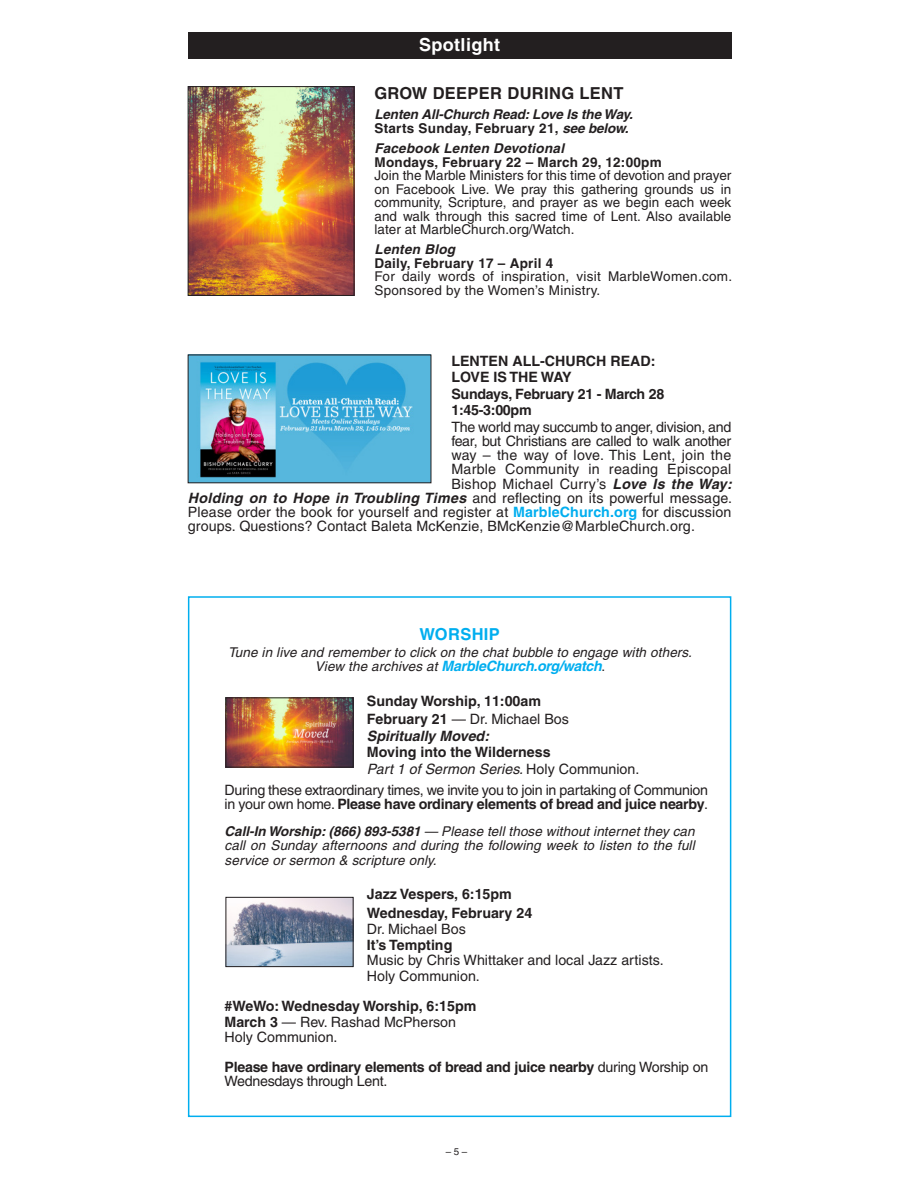
<style>
.page{position:relative;width:918px;height:1188px;background:#fff}
.page>*{position:absolute;margin:0;border:0;box-sizing:border-box;transform-origin:0 0}
.t1{font:700 18px "Helvetica";letter-spacing:.02em;color:#fff}
.t2{font:700 16.5px "Helvetica";letter-spacing:.02em;color:#231f20}
.t3{font:700 16.5px "Helvetica";letter-spacing:.02em;color:#00aeef}
.t4{font:14.25px "Helvetica";color:#231f20}
.t5{font:14.25px/14.2px "Helvetica";letter-spacing:-.02em;color:#231f20}
.t6{font:700 14.25px "Helvetica";color:#231f20}
.t7{font:700 14.25px/14.2px "Helvetica";letter-spacing:-.02em;color:#231f20}
.t8{font:14.25px "Helvetica";letter-spacing:.02em;color:#231f20}
.t9{font:italic 700 14.25px "Helvetica";letter-spacing:-.02em;color:#00aeef}
.t10{font:italic 14.25px "Helvetica";color:#231f20}
.t11{font:italic 700 14.25px "Helvetica";color:#231f20}
.t12{font:13.5px/13.5px "Helvetica";letter-spacing:.02em;color:#231f20;text-align:justify}
.t13{font:italic 13.5px/14.2px "Helvetica";letter-spacing:.01em;color:#231f20;text-align:justify}
.t14{font:700 13.5px "Helvetica";letter-spacing:.02em;color:#231f20}
.t15{font:italic 700 13.5px "Helvetica";letter-spacing:-.01em;color:#231f20}
.t16{font:italic 700 13.5px "Helvetica";letter-spacing:.01em;color:#231f20}
.t17{font:9.75px "Helvetica";color:#231f20}
.s1{font-style:italic}
.s2{font-weight:700;font-style:italic}
.s3{font-weight:700;color:#00aeef}
.s4{font-weight:400;font-size:13.5px;color:#231f20}
.s5{font-weight:400;font-style:normal;font-size:13.5px;color:#231f20}
.s6{font-weight:700}
.s7{font-style:normal}
.s8{font-weight:400}
</style>
<div class="page">
<div style="left:188px;top:32px;width:543px;height:27px;background:#231f20"></div>
<img style="left:190px;top:357px;width:239px;height:124px">
<img style="left:190px;top:88px;width:162px;height:206px">
<div style="left:188px;top:86px;width:166px;height:210px;border:1px solid #231f20"></div>
<div style="left:188px;top:596px;width:543px;height:521px;border:2px solid #00aeef"></div>
<img style="left:228px;top:700px;width:123px;height:65px">
<div style="left:226px;top:698px;width:127px;height:69px;border:1px solid #231f20"></div>
<img style="left:228px;top:899px;width:123px;height:66px">
<div style="left:226px;top:897px;width:127px;height:70px;border:1px solid #231f20"></div>
<p class="t1" style="left:419px;top:33px;width:82px">Spotlight</p>
<p class="t2" style="left:374px;top:83px;width:251px">GROW DEEPER DURING LENT</p>
<p class="t15" style="left:374px;top:106px;width:260px">Lenten All-Church Read: Love Is the Way.</p>
<p class="t14" style="left:374px;top:120px;width:256px">Starts Sunday, February 21, <span class="s1">see below.</span></p>
<p class="t16" style="left:374px;top:140px;width:191px">Facebook Lenten Devotional</p>
<p class="t14" style="left:374px;top:154px;width:289px">Mondays, February 22 – March 29, 12:00pm</p>
<p class="t12" style="left:374px;top:169px;width:358px">Join the Marble Ministers for this time of devotion and prayer on Facebook Live. We pray this gathering grounds us in community, Scripture, and prayer as we begin each week and walk through this sacred time of Lent. Also available later at MarbleChurch.org/Watch.</p>
<p class="t16" style="left:374px;top:241px;width:82px">Lenten Blog</p>
<p class="t14" style="left:374px;top:255px;width:180px">Daily, February 17 – April 4</p>
<p class="t12" style="left:374px;top:270px;width:359px">For daily words of inspiration, visit MarbleWomen.com.<br>Sponsored by the Women’s Ministry.</p>
<p class="t6" style="left:451px;top:352px;width:206px">LENTEN ALL-CHURCH READ:</p>
<p class="t6" style="left:451px;top:369px;width:122px">LOVE IS THE WAY</p>
<p class="t7" style="left:451px;top:386px;width:214px">Sundays, February 21 - March 28</p>
<p class="t6" style="left:451px;top:401px;width:82px">1:45-3:00pm</p>
<p class="t5" style="left:451px;top:419px;width:281px">The world may succumb to anger, division, and</p>
<p class="t5" style="left:451px;top:434px;width:281px">fear, but Christians are called to walk another</p>
<p class="t8" style="left:451px;top:447px;width:281px">way – the way of love. This Lent, join the</p>
<p class="t8" style="left:451px;top:461px;width:281px">Marble Community in reading Episcopal</p>
<p class="t8" style="left:451px;top:475px;width:282px">Bishop Michael Curry’s <span class="s2">Love Is the Way:</span></p>
<p class="t4" style="left:188px;top:490px;width:546px"><span class="s2">Holding on to Hope in Troubling Times</span> and reflecting on its powerful message.</p>
<p class="t4" style="left:188px;top:504px;width:545px">Please order the book for yourself and register at <span class="s3">MarbleChurch.org</span> for discussion</p>
<p class="t4" style="left:188px;top:518px;width:509px">groups. Questions? Contact Baleta McKenzie, BMcKenzie@MarbleChurch.org.</p>
<p class="t3" style="left:419px;top:624px;width:82px">WORSHIP</p>
<p class="t13" style="left:228px;top:645px;width:465px">Tune in live and remember to click on the chat bubble to engage with others.</p>
<p class="t9" style="left:315px;top:658px;width:292px"><span class="s4">View the archives at</span> MarbleChurch.org/watch<span class="s5">.</span></p>
<p class="t6" style="left:367px;top:692px;width:176px">Sunday Worship, 11:00am</p>
<p class="t4" style="left:367px;top:711px;width:204px"><span class="s6">February 21</span> — Dr. Michael Bos</p>
<p class="t11" style="left:367px;top:727px;width:124px">Spiritually Moved:</p>
<p class="t6" style="left:367px;top:744px;width:185px">Moving into the Wilderness</p>
<p class="t10" style="left:367px;top:760px;width:274px">Part 1 of Sermon Series. <span class="s7">Holy Communion.</span></p>
<p class="t5" style="left:225px;top:782px;width:485px">During these extraordinary times, we invite you to join in partaking of Communion in your own home. <span class="s6">Please have ordinary elements of bread and juice nearby</span>.</p>
<p class="t13" style="left:225px;top:824px;width:472px"><span class="s6">Call-In Worship: (866) 893-5381</span> — Please tell those without internet they can call on Sunday afternoons and during the following week to listen to the full service or sermon &amp; scripture only.</p>
<p class="t6" style="left:367px;top:885px;width:147px">Jazz Vespers, 6:15pm</p>
<p class="t6" style="left:367px;top:904px;width:167px">Wednesday, February 24</p>
<p class="t4" style="left:367px;top:921px;width:100px">Dr. Michael Bos</p>
<p class="t6" style="left:367px;top:937px;width:87px">It’s Tempting</p>
<p class="t4" style="left:367px;top:951px;width:298px">Music by Chris Whittaker and local Jazz artists.</p>
<p class="t4" style="left:367px;top:968px;width:115px">Holy Communion.</p>
<p class="t6" style="left:225px;top:997px;width:253px">#WeWo: Wednesday Worship, 6:15pm</p>
<p class="t4" style="left:225px;top:1014px;width:233px"><span class="s6">March 3</span> — Rev. Rashad McPherson</p>
<p class="t4" style="left:225px;top:1028px;width:115px">Holy Communion.</p>
<p class="t7" style="left:225px;top:1059px;width:485px">Please have ordinary elements of bread and juice nearby <span class="s8">during Worship on<br>Wednesdays through Lent.</span></p>
<p class="t17" style="left:446px;top:1146px;width:23px">– 5 –</p>
</div>
